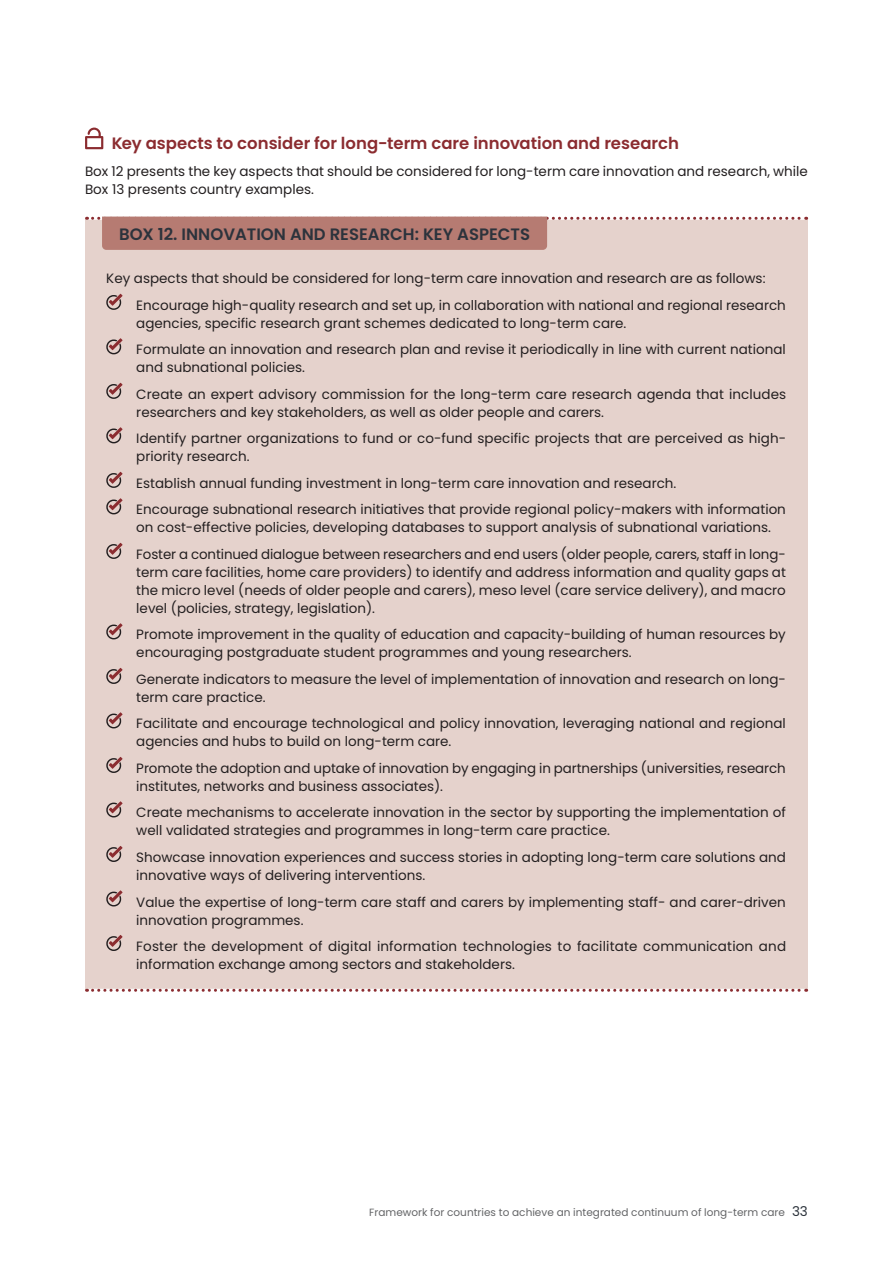
<style>
.page{position:relative;width:893px;height:1263px;background:#fff}
.page>*{position:absolute;margin:0;border:0;box-sizing:border-box;transform-origin:0 0}
.t1{font:600 16.5px "Poppins";color:#8b2c30}
.t2{font:600 16.5px "Poppins";color:#2c333c}
.t3{font:13.5px/18px "Poppins";color:#231f20}
.t4{font:10.5px "Poppins";color:#636466}
.s1{font-size:13.5px;color:#2c333c}
</style>
<div class="page">
<svg style="left:85px;top:128px;width:18px;height:21px"></svg>
<div style="left:85px;top:218px;width:722px;height:772px;background:#e5d2cc"></div>
<svg style="left:87px;top:989px;width:720px;height:3px"></svg>
<svg style="left:87px;top:217px;width:720px;height:33px"></svg>
<svg style="left:106px;top:294px;width:16px;height:16px"></svg>
<svg style="left:106px;top:338px;width:16px;height:16px"></svg>
<svg style="left:106px;top:383px;width:16px;height:16px"></svg>
<svg style="left:106px;top:427px;width:16px;height:16px"></svg>
<svg style="left:106px;top:472px;width:16px;height:16px"></svg>
<svg style="left:106px;top:498px;width:16px;height:16px"></svg>
<svg style="left:106px;top:543px;width:16px;height:16px"></svg>
<svg style="left:106px;top:623px;width:16px;height:16px"></svg>
<svg style="left:106px;top:668px;width:16px;height:16px"></svg>
<svg style="left:106px;top:712px;width:16px;height:16px"></svg>
<svg style="left:106px;top:757px;width:16px;height:16px"></svg>
<svg style="left:106px;top:801px;width:16px;height:16px"></svg>
<svg style="left:106px;top:846px;width:16px;height:16px"></svg>
<svg style="left:106px;top:890px;width:16px;height:16px"></svg>
<svg style="left:106px;top:935px;width:16px;height:16px"></svg>
<p class="t1" style="left:112px;top:134px;width:569px">Key aspects to consider for long-term care innovation and research</p>
<p class="t3" style="left:85px;top:162px;width:724px">Box 12 presents the key aspects that should be considered for long-term care innovation and research, while<br>Box 13 presents country examples.</p>
<p class="t2" style="left:119px;top:224px;width:413px">BOX 12. INNOVATION AND RESEARCH: KEY ASPECTS</p>
<p class="t3" style="left:136px;top:265px;width:651px;line-height:26.5px;text-indent:-30px">Key aspects that should be considered for long-term care innovation and research are as follows:<br>Encourage high-quality research and set up, in collaboration with national and regional research</p>
<p class="t3" style="left:136px;top:310px;width:651px;line-height:26.5px">agencies, specific research grant schemes dedicated to long-term care.<br>Formulate an innovation and research plan and revise it periodically in line with current national</p>
<p class="t3" style="left:136px;top:354px;width:651px;line-height:26.5px">and subnational policies.<br>Create an expert advisory commission for the long-term care research agenda that includes</p>
<p class="t3" style="left:136px;top:399px;width:651px;line-height:26.5px">researchers and key stakeholders, as well as older people and carers.<br>Identify partner organizations to fund or co-fund specific projects that are perceived as high-</p>
<p class="t3" style="left:136px;top:443px;width:651px;line-height:26.5px">priority research.<br>Establish annual funding investment in long-term care innovation and research.<br>Encourage subnational research initiatives that provide regional policy-makers with information</p>
<p class="t3" style="left:136px;top:514px;width:651px;line-height:26.5px">on cost-effective policies, developing databases to support analysis of subnational variations.<br>Foster a continued dialogue between researchers and end users (older people, carers, staff in long-</p>
<p class="t3" style="left:136px;top:563px;width:651px;text-align:justify">term care facilities, home care providers) to identify and address information and quality gaps at the micro level (needs of older people and carers), meso level (care service delivery), and macro level (policies, strategy, legislation).</p>
<p class="t3" style="left:136px;top:626px;width:651px">Promote improvement in the quality of education and capacity-building of human resources by encouraging postgraduate student programmes and young researchers.</p>
<p class="t3" style="left:136px;top:670px;width:651px">Generate indicators to measure the level of implementation of innovation and research on long&shy;term care practice.</p>
<p class="t3" style="left:136px;top:715px;width:651px">Facilitate and encourage technological and policy innovation, leveraging national and regional agencies and hubs to build on long-term care.</p>
<p class="t3" style="left:136px;top:759px;width:651px">Promote the adoption and uptake of innovation by engaging in partnerships (universities, research institutes, networks and business associates).</p>
<p class="t3" style="left:136px;top:804px;width:651px">Create mechanisms to accelerate innovation in the sector by supporting the implementation of well validated strategies and programmes in long-term care practice.</p>
<p class="t3" style="left:136px;top:848px;width:651px">Showcase innovation experiences and success stories in adopting long-term care solutions and innovative ways of delivering interventions.</p>
<p class="t3" style="left:136px;top:893px;width:651px">Value the expertise of long-term care staff and carers by implementing staff- and carer-driven innovation programmes.</p>
<p class="t3" style="left:136px;top:937px;width:651px">Foster the development of digital information technologies to facilitate communication and information exchange among sectors and stakeholders.</p>
<p class="t4" style="left:369px;top:1206px;width:440px">Framework for countries to achieve an integrated continuum of long-term care <span class="s1">33</span></p>
</div>
